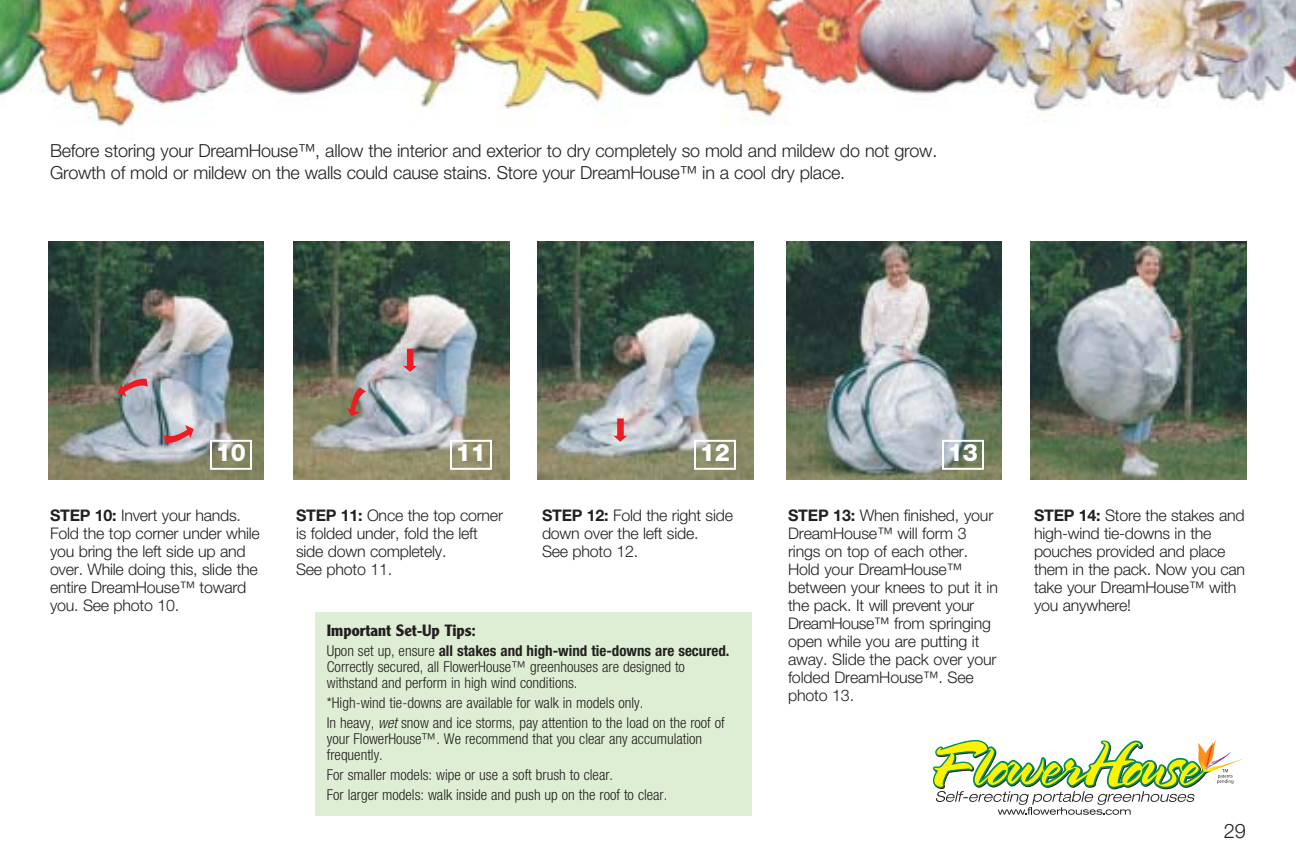
<style>
.page{position:relative;width:1296px;height:864px;background:#fff}
.page>*{position:absolute;margin:0;border:0;box-sizing:border-box;transform-origin:0 0}
.t1{font:800 24px "Helvetica Neue";color:#fff}
.t2{font:300 20px "Helvetica Neue";color:#231f20}
.t3{font:300 18px/22px "Helvetica Neue";letter-spacing:-.015em;color:#231f20}
.t4{font:300 16px/18px "Helvetica Neue";letter-spacing:-.015em;color:#231f20}
.t5{font:700 16px "Clearface Gothic LH";color:#231f20}
.t6{font:300 condensed 15px/16px "Helvetica Neue";color:#231f20}
.s1{font-weight:700}
.s2{font-style:italic}
</style>
<div class="page">
<img style="left:0;top:0;width:1296px;height:127px">
<svg style="left:933px;top:740px;width:311px;height:75px"></svg>
<img style="left:48px;top:242px;width:216px;height:238px">
<img style="left:294px;top:242px;width:216px;height:238px">
<img style="left:538px;top:242px;width:216px;height:238px">
<img style="left:786px;top:242px;width:216px;height:238px">
<img style="left:1031px;top:242px;width:216px;height:238px">
<div style="left:210px;top:440px;width:42px;height:30px;border:2px solid #fff"></div>
<div style="left:450px;top:440px;width:42px;height:30px;border:2px solid #fff"></div>
<div style="left:694px;top:440px;width:42px;height:30px;border:2px solid #fff"></div>
<div style="left:942px;top:440px;width:42px;height:30px;border:2px solid #fff"></div>
<div style="left:315px;top:613px;width:436px;height:203px;background:#deeed4"></div>
<svg style="left:164px;top:425px;width:30px;height:20px"></svg>
<svg style="left:613px;top:418px;width:14px;height:24px"></svg>
<svg style="left:403px;top:349px;width:14px;height:23px"></svg>
<svg style="left:347px;top:387px;width:19px;height:29px"></svg>
<svg style="left:118px;top:377px;width:30px;height:20px"></svg>
<p class="t3" style="left:50px;top:141px;width:889px">Before storing your DreamHouse™, allow the interior and exterior to dry completely so mold and mildew do not grow.<br>Growth of mold or mildew on the walls could cause stains. Store your DreamHouse™ in a cool dry place.</p>
<h1 class="t1" style="left:216px;top:444px;width:32px">10</h1>
<h1 class="t1" style="left:456px;top:444px;width:32px">11</h1>
<h1 class="t1" style="left:700px;top:444px;width:32px">12</h1>
<h1 class="t1" style="left:948px;top:444px;width:32px">13</h1>
<p class="t4" style="left:50px;top:508px;width:211px"><span class="s1">STEP 10:</span> Invert your hands.<br>Fold the top corner under while you bring the left side up and over. While doing this, slide the entire DreamHouse™ toward you. See photo 10.</p>
<p class="t4" style="left:296px;top:508px;width:209px"><span class="s1">STEP 11:</span> Once the top corner is folded under, fold the left side down completely.<br>See photo 11.</p>
<p class="t4" style="left:542px;top:508px;width:193px"><span class="s1">STEP 12:</span> Fold the right side down over the left side.<br>See photo 12.</p>
<p class="t4" style="left:788px;top:508px;width:212px"><span class="s1">STEP 13:</span> When finished, your<br>DreamHouse™ will form 3 rings on top of each other.<br>Hold your DreamHouse™ between your knees to put it in the pack. It will prevent your<br>DreamHouse™ from springing open while you are putting it away. Slide the pack over your folded DreamHouse™. See photo 13.</p>
<p class="t4" style="left:1034px;top:508px;width:213px"><span class="s1">STEP 14:</span> Store the stakes and high-wind tie-downs in the pouches provided and place them in the pack. Now you can take your DreamHouse™ with you anywhere!</p>
<p class="t5" style="left:327px;top:625px;width:151px">Important Set-Up Tips:</p>
<p class="t6" style="left:327px;top:644px;width:404px">Upon set up, ensure <span class="s1">all stakes and high-wind tie-downs are secured.<br></span>Correctly secured, all FlowerHouse™ greenhouses are designed to withstand and perform in high wind conditions.</p>
<p class="t6" style="left:327px;top:694px;width:400px;line-height:20px">*High-wind tie-downs are available for walk in models only.<br>In heavy, <span class="s2">wet</span> snow and ice storms, pay attention to the load on the roof of</p>
<p class="t6" style="left:327px;top:732px;width:377px">your FlowerHouse™. We recommend that you clear any accumulation frequently.</p>
<p class="t6" style="left:327px;top:766px;width:342px;line-height:20px">For smaller models: wipe or use a soft brush to clear.<br>For larger models: walk inside and push up on the roof to clear.</p>
<p class="t2" style="left:1224px;top:823px;width:24px">29</p>
</div>
